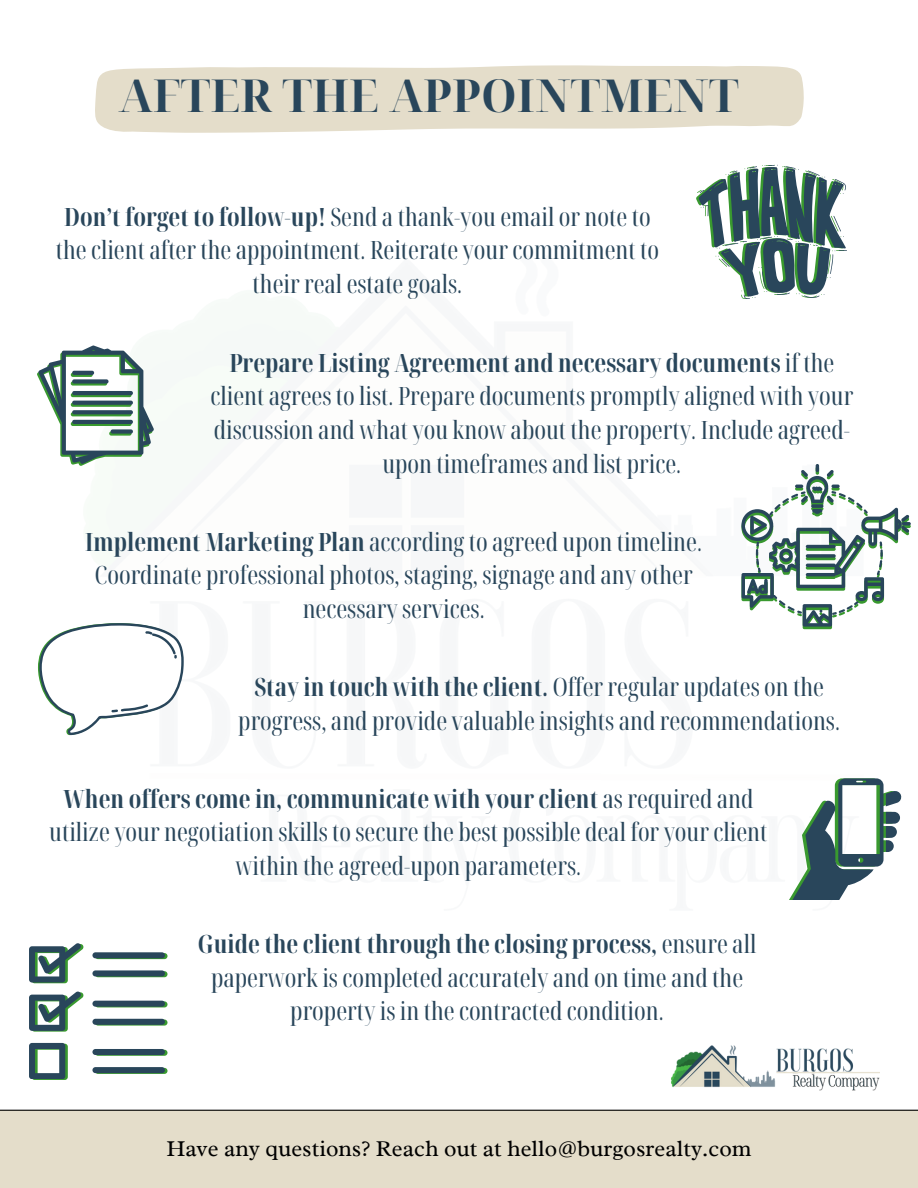
<style>
.page{position:relative;width:918px;height:1188px;background:#fff}
.page>*{position:absolute;margin:0;border:0;box-sizing:border-box;transform-origin:0 0}
.t1{font:700 45.45px "Noto Serif Display";color:#29465b}
.t2{font:extra-condensed 25.2px/33.8px "Noto Serif Display";color:#29465b;text-align:center}
.t3{font:22.95px "Radley";color:#000}
.s1{font-weight:700}
</style>
<div class="page">
<img style="left:671px;top:1045px;width:208px;height:46px">
<div style="left:0;top:1110px;width:918px;height:78px;background:#e4ddca"></div>
<hr style="left:0;top:1110px;width:918px;height:1px;background:#000">
<svg style="left:95px;top:65px;width:709px;height:68px;background:#e6dfce"></svg>
<svg style="left:38px;top:623px;width:145px;height:112px"></svg>
<svg style="left:741px;top:464px;width:170px;height:165px"></svg>
<svg style="left:37px;top:346px;width:117px;height:120px"></svg>
<svg style="left:696px;top:165px;width:151px;height:134px"></svg>
<svg style="left:789px;top:778px;width:113px;height:122px"></svg>
<div style="left:95px;top:1050px;width:73px;height:6px;background:#39992f;border-radius:3px"></div>
<div style="left:95px;top:1068px;width:73px;height:6px;background:#39992f;border-radius:3px"></div>
<div style="left:95px;top:1001px;width:73px;height:6px;background:#39992f;border-radius:3px"></div>
<div style="left:95px;top:1020px;width:73px;height:6px;background:#39992f;border-radius:3px"></div>
<div style="left:95px;top:953px;width:73px;height:6px;background:#39992f;border-radius:3px"></div>
<svg style="left:95px;top:971px;width:73px;height:6px"></svg>
<svg style="left:29px;top:943px;width:55px;height:40px"></svg>
<svg style="left:29px;top:991px;width:55px;height:41px"></svg>
<svg style="left:29px;top:1043px;width:39px;height:37px"></svg>
<div style="left:92px;top:1049px;width:73px;height:6px;background:#29465b;border-radius:3px"></div>
<div style="left:92px;top:1067px;width:73px;height:6px;background:#29465b;border-radius:3px"></div>
<div style="left:92px;top:1001px;width:73px;height:6px;background:#29465b;border-radius:3px"></div>
<div style="left:92px;top:1019px;width:73px;height:6px;background:#29465b;border-radius:3px"></div>
<div style="left:92px;top:952px;width:73px;height:6px;background:#29465b;border-radius:3px"></div>
<div style="left:92px;top:970px;width:73px;height:6px;background:#29465b;border-radius:3px"></div>
<p class="t1" style="left:119px;top:64px;width:622px">AFTER THE APPOINTMENT</p>
<p class="t2" style="left:56px;top:199px;width:605px"><span class="s1">Don’t forget to follow-up!</span> Send a thank-you email or note to the client after the appointment. Reiterate your commitment to their real estate goals.</p>
<p class="t2" style="left:210px;top:345px;width:644px"><span class="s1">Prepare Listing Agreement and necessary documents</span> if the client agrees to list. Prepare documents promptly aligned with your discussion and what you know about the property. Include agreed&shy;upon timeframes and list price.</p>
<p class="t2" style="left:85px;top:524px;width:618px"><span class="s1">Implement Marketing Plan</span> according to agreed upon timeline.<br>Coordinate professional photos, staging, signage and any other necessary services.</p>
<p class="t2" style="left:238px;top:669px;width:603px"><span class="s1">Stay in touch with the client.</span> Offer regular updates on the progress, and provide valuable insights and recommendations.</p>
<p class="t2" style="left:49px;top:781px;width:720px"><span class="s1">When offers come in, communicate with your client</span> as required and utilize your negotiation skills to secure the best possible deal for your client within the agreed-upon parameters.</p>
<p class="t2" style="left:198px;top:926px;width:560px"><span class="s1">Guide the client through the closing process,</span> ensure all paperwork is completed accurately and on time and the property is in the contracted condition.</p>
<p class="t3" style="left:166px;top:1134px;width:586px">Have any questions? Reach out at hello@burgosrealty.com</p>
</div>
